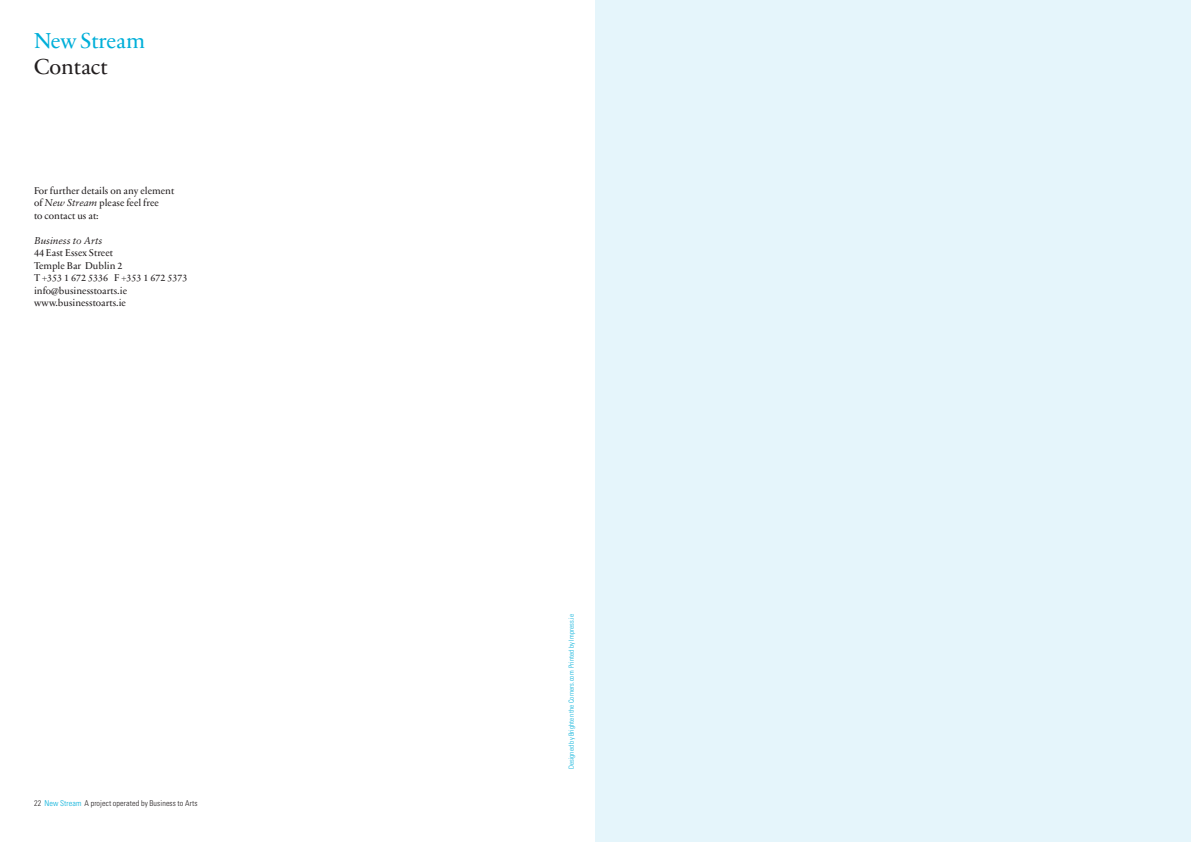
<style>
.page{position:relative;width:1191px;height:842px;background:#fff}
.page>*{position:absolute;margin:0;border:0;box-sizing:border-box;transform-origin:0 0}
.t1{font:22px "Sabon Next LT";color:#00afd9}
.t2{font:22px "Sabon Next LT";color:#231f20}
.t3{font:10px/12.5px "Sabon Next LT";color:#231f20}
.t4{font:italic 10px "Sabon";color:#231f20}
.t5{font:300 condensed 8px "Univers";letter-spacing:.015em;color:#231f20}
.t6{font:300 condensed 7px "Univers";letter-spacing:.015em;color:#00afd9}
.s1{font-family:"Sabon";font-style:italic}
.s2{color:#00afd9}
</style>
<div class="page">
<div style="left:595px;top:0;width:596px;height:842px;background:#e5f5fb"></div>
<h1 class="t1" style="left:34px;top:31px;width:113px">New Stream</h1>
<h1 class="t2" style="left:34px;top:57px;width:75px">Contact</h1>
<p class="t3" style="left:34px;top:185px;width:142px">For further details on any element of <span class="s1">New Stream</span> please feel free<br>to contact us at:</p>
<p class="t4" style="left:34px;top:236px;width:70px">Business to Arts</p>
<p class="t3" style="left:34px;top:248px;width:155px">44 East Essex Street<br>Temple Bar Dublin 2<br>T +353 1 672 5336 F +353 1 672 5373 info@businesstoarts.ie www.businesstoarts.ie</p>
<p class="t5" style="left:34px;top:800px;width:165px">22 <span class="s2">New Stream</span> A project operated by Business to Arts</p>
<p class="t6" style="left:569px;top:769px;width:157px;rotate:-90deg">Designed by Brighten the Corners.com Printed by Impress.ie</p>
</div>
